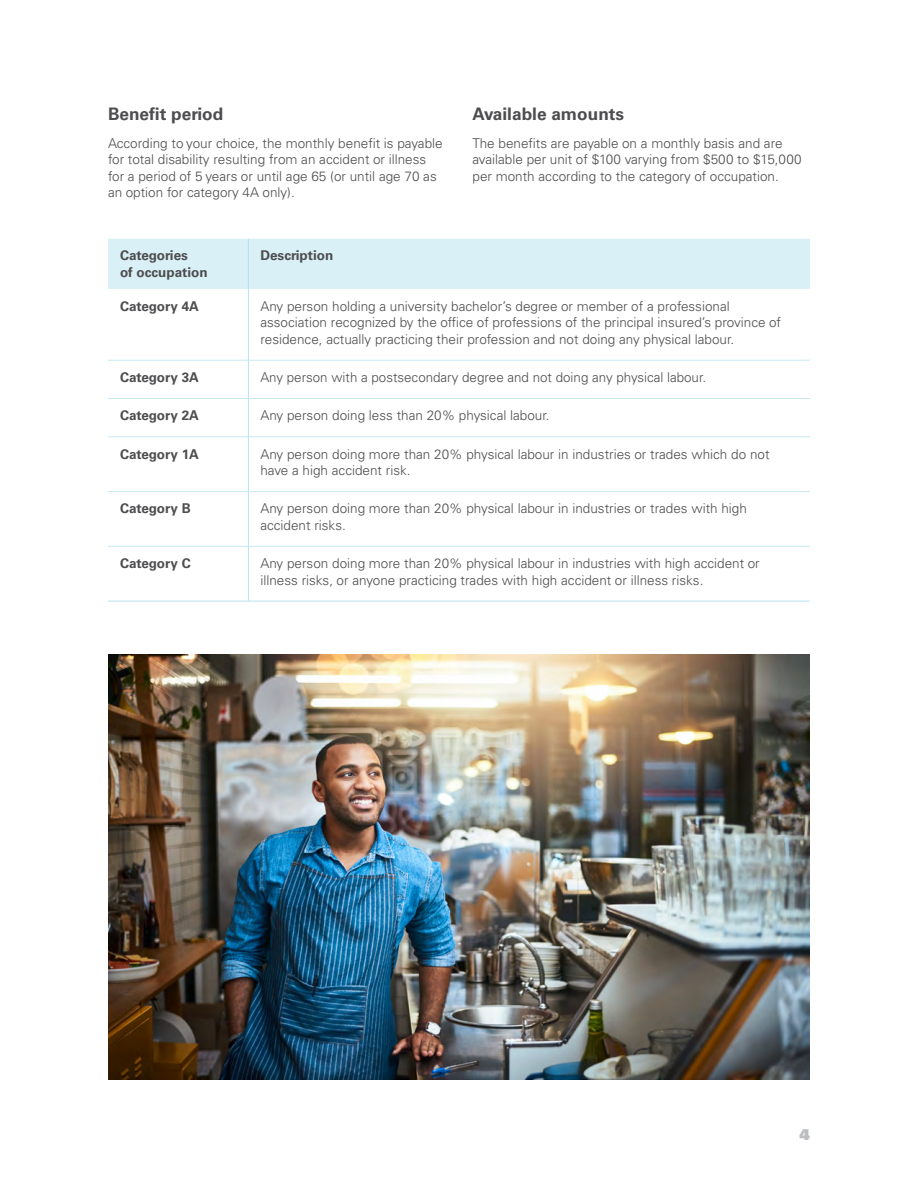
<style>
.page{position:relative;width:918px;height:1188px;background:#fff}
.page>*{position:absolute;margin:0;border:0;box-sizing:border-box;transform-origin:0 0}
.t1{font:700 17.25px "Univers LT Pro 65";color:#4d4d4f}
.t2{font:15px "Univers LT Pro 85 X Black";color:#bcbec1}
.t3{font:300 13.5px/16.5px "Univers LT Pro 45";color:#4d4d4f}
.t4{font:700 13.5px/16.5px "Univers LT Pro 65";color:#4d4d4f}
</style>
<div class="page">
<div style="left:108px;top:239px;width:702px;height:50px;background:#d8f0f6"></div>
<hr style="left:108px;top:436px;width:140px;height:1px;background:#c7e9f3">
<hr style="left:249px;top:436px;width:561px;height:1px;background:#c7e9f3">
<hr style="left:108px;top:491px;width:140px;height:1px;background:#c7e9f3">
<hr style="left:249px;top:491px;width:561px;height:1px;background:#c7e9f3">
<hr style="left:108px;top:546px;width:140px;height:1px;background:#c7e9f3">
<hr style="left:249px;top:546px;width:561px;height:1px;background:#c7e9f3">
<hr style="left:108px;top:360px;width:140px;height:1px;background:#c7e9f3">
<hr style="left:249px;top:360px;width:561px;height:1px;background:#c7e9f3">
<hr style="left:108px;top:398px;width:140px;height:1px;background:#c7e9f3">
<hr style="left:249px;top:398px;width:561px;height:1px;background:#c7e9f3">
<hr style="left:248px;top:239px;width:1px;height:50px;background:#b5e3f0">
<hr style="left:248px;top:289px;width:1px;height:71px;background:#b5e3f0">
<hr style="left:248px;top:360px;width:1px;height:39px;background:#b5e3f0">
<hr style="left:248px;top:399px;width:1px;height:38px;background:#b5e3f0">
<hr style="left:248px;top:437px;width:1px;height:55px;background:#b5e3f0">
<hr style="left:248px;top:492px;width:1px;height:54px;background:#b5e3f0">
<hr style="left:248px;top:546px;width:1px;height:55px;background:#b5e3f0">
<hr style="left:108px;top:601px;width:140px;height:1px;background:#b5e3f0">
<hr style="left:248px;top:601px;width:562px;height:1px;background:#b5e3f0">
<img style="left:108px;top:654px;width:702px;height:426px">
<h3 class="t1" style="left:108px;top:102px;width:117px">Benefit period</h3>
<p class="t3" style="left:108px;top:134px;width:336px">According to your choice, the monthly benefit is payable for total disability resulting from an accident or illness for a period of 5 years or until age 65 (or until age 70 as an option for category 4A only).</p>
<h3 class="t1" style="left:472px;top:102px;width:153px">Available amounts</h3>
<p class="t3" style="left:472px;top:134px;width:331px">The benefits are payable on a monthly basis and are available per unit of $100 varying from $500 to $15,000 per month according to the category of occupation.</p>
<p class="t4" style="left:120px;top:247px;width:89px">Categories<br>of occupation</p>
<p class="t4" style="left:260px;top:247px;width:74px">Description</p>
<p class="t4" style="left:120px;top:297px;width:80px">Category 4A</p>
<p class="t3" style="left:260px;top:297px;width:522px">Any person holding a university bachelor’s degree or member of a professional association recognized by the office of professions of the principal insured’s province of residence, actually practicing their profession and not doing any physical labour.</p>
<p class="t4" style="left:120px;top:368px;width:80px">Category 3A</p>
<p class="t3" style="left:260px;top:369px;width:447px">Any person with a postsecondary degree and not doing any physical labour.</p>
<p class="t4" style="left:120px;top:407px;width:80px">Category 2A</p>
<p class="t3" style="left:260px;top:407px;width:291px">Any person doing less than 20% physical labour.</p>
<p class="t4" style="left:120px;top:445px;width:80px">Category 1A</p>
<p class="t3" style="left:260px;top:445px;width:511px">Any person doing more than 20% physical labour in industries or trades which do not have a high accident risk.</p>
<p class="t4" style="left:120px;top:500px;width:72px">Category B</p>
<p class="t3" style="left:260px;top:500px;width:488px">Any person doing more than 20% physical labour in industries or trades with high accident risks.</p>
<p class="t4" style="left:120px;top:554px;width:72px">Category C</p>
<p class="t3" style="left:260px;top:555px;width:501px">Any person doing more than 20% physical labour in industries with high accident or illness risks, or anyone practicing trades with high accident or illness risks.</p>
<p class="t2" style="left:799px;top:1125px;width:12px">4</p>
</div>
